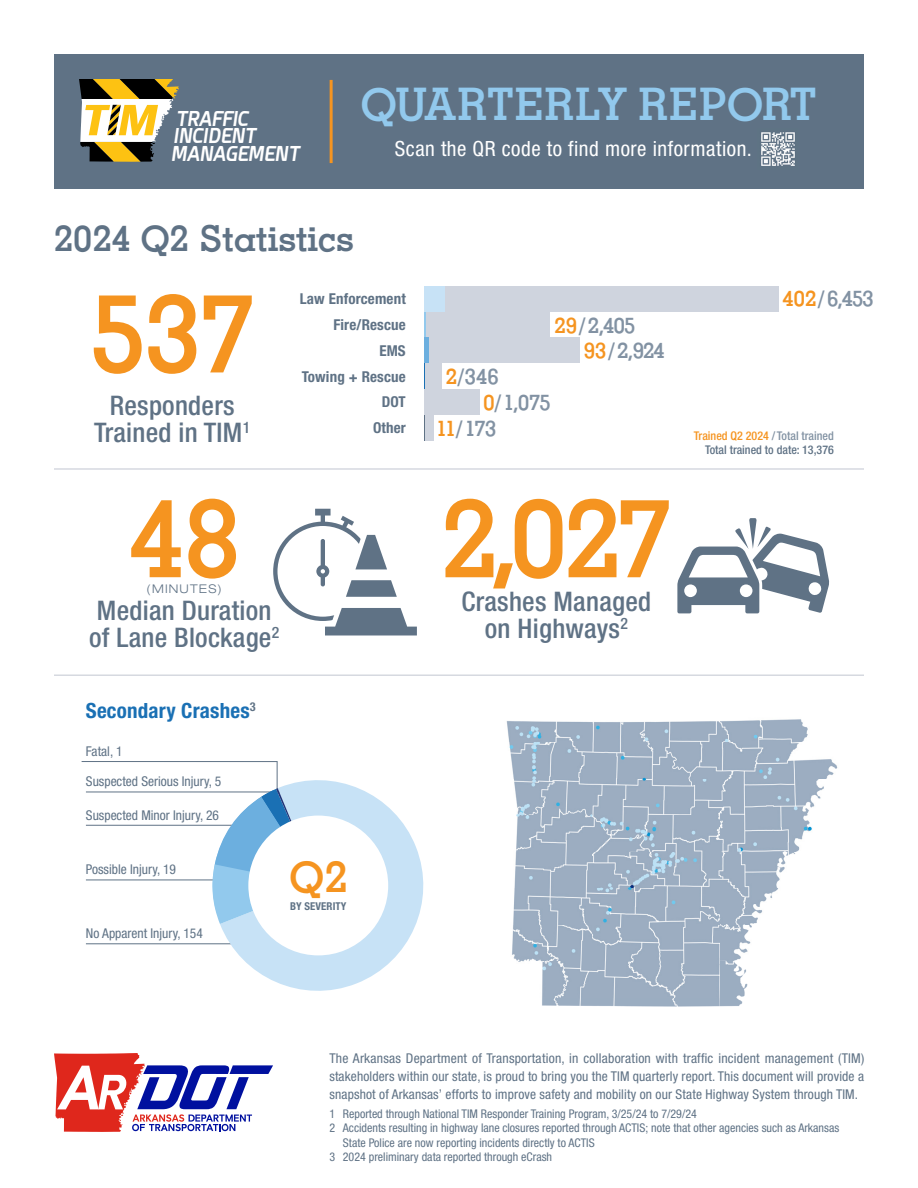
<style>
.page{position:relative;width:918px;height:1188px;background:#fff}
.page>*{position:absolute;margin:0;border:0;box-sizing:border-box;transform-origin:0 0}
.t1{font:700 108px/204.8px "Geo";letter-spacing:-.01em;color:#f59420;text-align:center}
.t2{font:700 45px "Geo";letter-spacing:.055em;color:#92c9ed}
.t3{font:700 43.2px "Geo";color:#f59420}
.t4{font:700 36px "Geo";letter-spacing:.025em;color:#5f7285}
.t5{font:500 condensed 27px/27px "Helvetica Neue LT Std";letter-spacing:.01em;color:#5f7285;text-align:center}
.t6{font:700 21.6px "Geo";letter-spacing:-.025em;color:#8292a3}
.t7{font:condensed 21px "Helvetica Neue LT Std";letter-spacing:.025em;color:#fff}
.t8{font:700 condensed 21px "Helvetica Neue LT Std";letter-spacing:.01em;color:#1a70b4}
.t9{font:700 20.25px/17.2px "Esphimere";color:#fff;scale:.91 1}
.t10{font:700 condensed 15px/25.8px "Helvetica Neue LT Std";letter-spacing:.01em;color:#5f7285;text-align:right}
.t11{font:condensed 13.5px/18px "Helvetica Neue LT Std";color:#5f7285;text-align:justify}
.t12{font:condensed 12px "Helvetica Neue LT Std";color:#5f7285}
.t13{font:500 condensed 12px/14.4px "Helvetica Neue LT Std";color:#5f7285;text-align:right}
.t14{font:300 expanded 12px "Helvetica Neue LT Std";letter-spacing:.1em;color:#5f7285}
.t15{font:700 condensed 10.8px "Helvetica Neue LT Std";letter-spacing:.01em;color:#5f7285}
.s1{color:#f59420}
.s2{color:#8292a3}
</style>
<div class="page">
<div style="left:54px;top:54px;width:810px;height:135px;background:#5f7285"></div>
<hr style="left:330px;top:80px;width:3px;height:83px;background:#f59420">
<svg style="left:79px;top:80px;width:100px;height:82px"></svg>
<svg style="left:54px;top:1053px;width:219px;height:79px"></svg>
<hr style="left:54px;top:674px;width:810px;height:2px;background:#d6d9e0">
<hr style="left:54px;top:468px;width:810px;height:2px;background:#d6d9e0">
<img style="left:506px;top:719px;width:332px;height:288px">
<svg style="left:273px;top:509px;width:144px;height:126px"></svg>
<svg style="left:677px;top:518px;width:152px;height:95px"></svg>
<hr style="left:86px;top:825px;width:176px;height:1px;background:#5f7285">
<hr style="left:86px;top:880px;width:143px;height:1px;background:#5f7285">
<hr style="left:86px;top:943px;width:184px;height:1px;background:#5f7285">
<hr style="left:86px;top:792px;width:206px;height:1px;background:#5f7285">
<hr style="left:82px;top:761px;width:196px;height:1px;background:#5f7285">
<img style="left:761px;top:132px;width:34px;height:34px">
<svg style="left:220px;top:780px;width:204px;height:211px;fill:#c7e2f6"></svg>
<svg style="left:209px;top:762px;width:109px;height:162px"></svg>
<div style="left:445px;top:286px;width:333px;height:26px;background:#cfd4de"></div>
<div style="left:426px;top:312px;width:124px;height:26px;background:#cfd4de"></div>
<div style="left:429px;top:338px;width:151px;height:25px;background:#cfd4de"></div>
<div style="left:424px;top:363px;width:18px;height:26px;background:#cfd4de"></div>
<div style="left:424px;top:389px;width:56px;height:26px;background:#cfd4de"></div>
<div style="left:425px;top:415px;width:9px;height:26px;background:#cfd4de"></div>
<div style="left:424px;top:286px;width:21px;height:26px;background:#c7e2f6"></div>
<hr style="left:424px;top:312px;width:2px;height:26px;background:#92c9ed">
<div style="left:424px;top:338px;width:5px;height:25px;background:#6cafdf"></div>
<svg style="left:424px;top:363px;width:1px;height:26px"></svg>
<svg style="left:424px;top:415px;width:1px;height:26px"></svg>
<div style="left:248px;top:816px;width:140px;height:139px;background:#fff;border-radius:50%"></div>
<h3 class="t9" style="left:171px;top:110px;width:146px">TRAFFIC<br>INCIDENT<br>MANAGEMENT</h3>
<h2 class="t2" style="left:361px;top:76px;width:456px">QUARTERLY REPORT</h2>
<h3 class="t7" style="left:395px;top:137px;width:359px">Scan the QR code to find more information.</h3>
<h3 class="t4" style="left:54px;top:216px;width:301px">2024 Q2 Statistics</h3>
<h1 class="t1" style="left:90px;top:229px;width:166px">537<br>48</h1>
<p class="t14" style="left:147px;top:582px;width:77px">(MINUTES)</p>
<h3 class="t5" style="left:89px;top:597px;width:192px;text-align:left">Median Duration of Lane Blockage<sup>2</sup></h3>
<h3 class="t5" style="left:94px;top:391px;width:158px">Responders<br>Trained in TIM<sup>1</sup></h3>
<p class="t10" style="left:300px;top:286px;width:108px">Law Enforcement<br>Fire/Rescue</p>
<p class="t10" style="left:379px;top:337px;width:28px">EMS</p>
<p class="t10" style="left:302px;top:363px;width:106px">Towing + Rescue</p>
<p class="t10" style="left:373px;top:389px;width:34px;text-align:center">DOT<br>Other</p>
<h3 class="t8" style="left:86px;top:698px;width:171px">Secondary Crashes<sup>3</sup></h3>
<p class="t11" style="left:86px;top:743px;width:38px">Fatal, 1</p>
<p class="t11" style="left:86px;top:773px;width:137px">Suspected Serious Injury, 5</p>
<p class="t11" style="left:86px;top:806px;width:135px">Suspected Minor Injury, 26</p>
<p class="t11" style="left:86px;top:861px;width:92px">Possible Injury, 19</p>
<p class="t11" style="left:86px;top:925px;width:119px">No Apparent Injury, 154</p>
<h3 class="t3" style="left:290px;top:850px;width:59px">Q2</h3>
<p class="t15" style="left:290px;top:900px;width:58px">BY SEVERITY</p>
<h3 class="t6" style="left:555px;top:312px;width:82px"><span class="s1">29</span>/ 2,405</h3>
<h3 class="t6" style="left:446px;top:363px;width:54px"><span class="s1">2</span>/346</h3>
<h3 class="t6" style="left:484px;top:389px;width:69px"><span class="s1">0</span>/ 1,075</h3>
<h3 class="t6" style="left:436px;top:415px;width:62px"><span class="s1">11</span>/ 173</h3>
<h3 class="t6" style="left:584px;top:337px;width:82px"><span class="s1">93</span>/ 2,924</h3>
<h1 class="t1" style="left:441px;top:434px;width:232px">2,027</h1>
<h3 class="t5" style="left:462px;top:588px;width:191px">Crashes Managed on Highways<sup>2</sup></h3>
<h3 class="t6" style="left:783px;top:285px;width:92px"><span class="s1">402</span>/ 6,453</h3>
<p class="t13" style="left:694px;top:428px;width:141px"><span class="s1">Trained Q2 2024</span> <span class="s2">/ Total trained<br></span>Total trained to date: 13,376</p>
<p class="t11" style="left:329px;top:1049px;width:536px">The Arkansas Department of Transportation, in collaboration with traffic incident management (TIM) stakeholders within our state, is proud to bring you the TIM quarterly report. This document will provide a snapshot of Arkansas’ efforts to improve safety and mobility on our State Highway System through TIM.</p>
<p class="t12" style="left:329px;top:1107px;width:369px">1 Reported through National TIM Responder Training Program, 3/25/24 to 7/29/24</p>
<p class="t12" style="left:329px;top:1121px;width:511px">2 Accidents resulting in highway lane closures reported through ACTIS; note that other agencies such as Arkansas</p>
<p class="t12" style="left:343px;top:1135px;width:253px">State Police are now reporting incidents directly to ACTIS</p>
<p class="t12" style="left:329px;top:1150px;width:224px">3 2024 preliminary data reported through eCrash</p>
</div>
